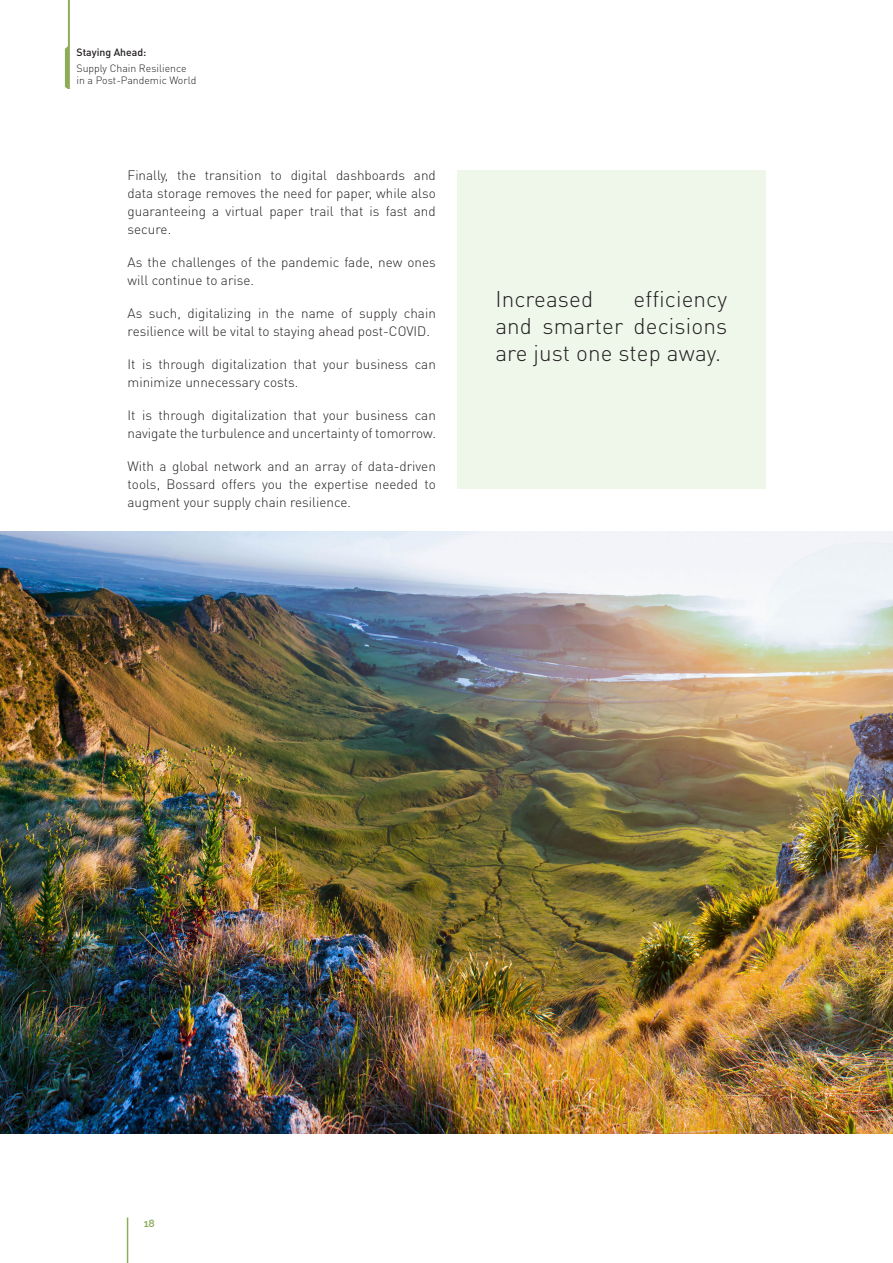
<style>
.page{position:relative;width:893px;height:1263px;background:#fff}
.page>*{position:absolute;margin:0;border:0;box-sizing:border-box;transform-origin:0 0}
.t1{font:300 22.5px/27px "DINOT";letter-spacing:.005em;color:#231f20;text-align:justify}
.t2{font:300 13.5px/18px "DINOT";color:#231f20}
.t3{font:300 10.5px/12.6px "DINOT";color:#231f20}
.t4{font:500 10.5px "DINOT";color:#231f20}
.t5{font:600 10.5px "Raleway";color:#8cac57}
</style>
<div class="page">
<img style="left:0;top:531px;width:893px;height:602px">
<div style="left:457px;top:170px;width:308px;height:319px;background:#eff7ea"></div>
<svg style="left:65px;top:0;width:5px;height:89px"></svg>
<hr style="left:127px;top:1217px;width:1px;height:46px;background:#8cac57">
<p class="t4" style="left:76px;top:45px;width:71px">Staying Ahead:</p>
<p class="t3" style="left:76px;top:61px;width:121px">Supply Chain Resilience in a Post-Pandemic World</p>
<p class="t2" style="left:128px;top:166px;width:310px;text-align:justify">Finally, the transition to digital dashboards and data storage removes the need for paper, while also guaranteeing a virtual paper trail that is fast and secure.</p>
<p class="t2" style="left:128px;top:253px;width:310px">As the challenges of the pandemic fade, new ones will continue to arise.</p>
<p class="t2" style="left:128px;top:304px;width:310px">As such, digitalizing in the name of supply chain resilience will be vital to staying ahead post-COVID.</p>
<p class="t2" style="left:128px;top:355px;width:310px">It is through digitalization that your business can minimize unnecessary costs.</p>
<p class="t2" style="left:128px;top:406px;width:310px">It is through digitalization that your business can navigate the turbulence and uncertainty of tomorrow.</p>
<p class="t2" style="left:128px;top:457px;width:310px;text-align:justify">With a global network and an array of data-driven tools, Bossard offers you the expertise needed to augment your supply chain resilience.</p>
<p class="t1" style="left:495px;top:285px;width:233px;text-indent:138px">efficiency and smarter decisions are just one step away.</p>
<p class="t1" style="left:495px;top:285px;width:99px">Increased</p>
<p class="t5" style="left:144px;top:1217px;width:13px">18</p>
</div>
